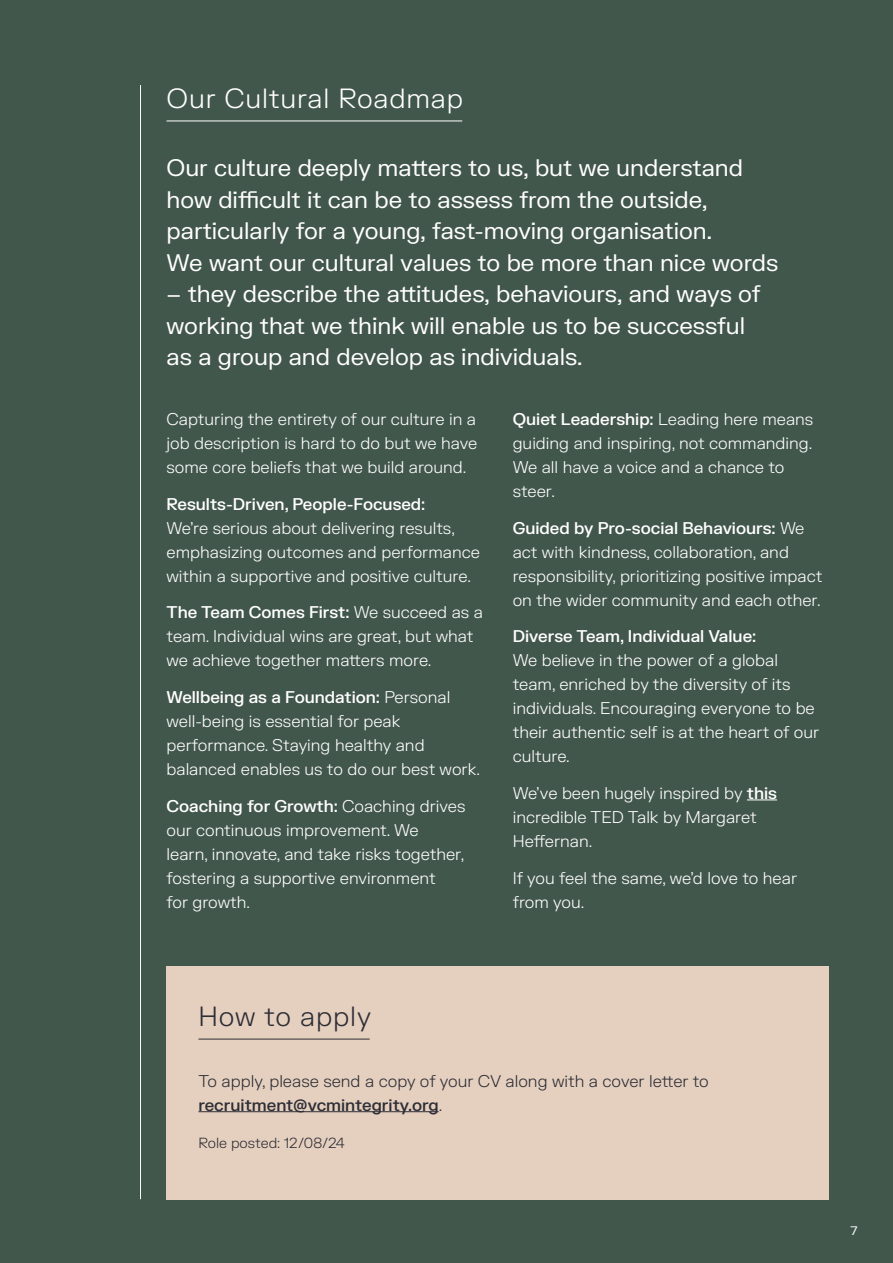
<style>
.page{position:relative;width:893px;height:1263px;background:#42574c}
.page>*{position:absolute;margin:0;border:0;box-sizing:border-box;transform-origin:0 0}
.t1{font:300 27px "FK Grotesk";letter-spacing:.03em;color:#fff}
.t2{font:300 27px "FK Grotesk";letter-spacing:.03em;color:#2e2e36}
.t3{font:23.25px/31.5px "FK Grotesk";color:#fff}
.t4{font:300 16.5px/24px "FK Grotesk";color:#fff}
.t5{font:300 16.5px/24px "FK Grotesk";color:#2e2e36}
.t6{font:500 16.5px "FK Grotesk";color:#fff}
.t7{font:300 14.25px "FK Grotesk";color:#2e2e36}
.t8{font:12px "FK Grotesk";color:#fff}
.s1{font-weight:500}
</style>
<div class="page">
<div style="left:167px;top:966px;width:662px;height:233px;background:#e5d0bf"></div>
<hr style="left:140px;top:85px;width:1px;height:1114px;background:#fff">
<hr style="left:167px;top:121px;width:295px;height:1px;background:#fff">
<hr style="left:747px;top:800px;width:30px;height:1px;background:#fff">
<hr style="left:198px;top:1039px;width:172px;height:1px;background:#2e2e36">
<hr style="left:198px;top:1111px;width:241px;height:1px;background:#2e2e36">
<h1 class="t1" style="left:167px;top:79px;width:298px">Our Cultural Roadmap</h1>
<h2 class="t3" style="left:167px;top:151px;width:613px">Our culture deeply matters to us, but we understand how difficult it can be to assess from the outside, particularly for a young, fast-moving organisation.<br>We want our cultural values to be more than nice words</h2>
<h2 class="t3" style="left:167px;top:277px;width:595px">– they describe the attitudes, behaviours, and ways of working that we think will enable us to be successful as a group and develop as individuals.</h2>
<p class="t4" style="left:167px;top:406px;width:312px;text-align:justify">Capturing the entirety of our culture in a job description is hard to do but we have some core beliefs that we build around.</p>
<p class="t6" style="left:167px;top:491px;width:260px">Results-Driven, People-Focused:</p>
<p class="t4" style="left:167px;top:515px;width:315px">We’re serious about delivering results, emphasizing outcomes and performance within a supportive and positive culture.</p>
<p class="t4" style="left:167px;top:600px;width:318px"><span class="s1">The Team Comes First:</span> We succeed as a team. Individual wins are great, but what we achieve together matters more.</p>
<p class="t4" style="left:167px;top:684px;width:315px"><span class="s1">Wellbeing as a Foundation:</span> Personal well-being is essential for peak performance. Staying healthy and balanced enables us to do our best work.</p>
<p class="t4" style="left:167px;top:793px;width:300px"><span class="s1">Coaching for Growth:</span> Coaching drives our continuous improvement. We<br>learn, innovate, and take risks together, fostering a supportive environment<br>for growth.</p>
<p class="t4" style="left:513px;top:406px;width:302px"><span class="s1">Quiet Leadership:</span> Leading here means guiding and inspiring, not commanding.<br>We all have a voice and a chance to steer.</p>
<p class="t4" style="left:513px;top:515px;width:311px"><span class="s1">Guided by Pro-social Behaviours:</span> We act with kindness, collaboration, and responsibility, prioritizing positive impact on the wider community and each other.</p>
<p class="t6" style="left:513px;top:624px;width:245px">Diverse Team, Individual Value:</p>
<p class="t4" style="left:513px;top:648px;width:308px">We believe in the power of a global team, enriched by the diversity of its individuals. Encouraging everyone to be their authentic self is at the heart of our culture.</p>
<p class="t4" style="left:513px;top:780px;width:266px">We’ve been hugely inspired by <span class="s1">this </span>incredible TED Talk by Margaret<br>Heffernan.</p>
<p class="t4" style="left:513px;top:865px;width:286px">If you feel the same, we’d love to hear from you.</p>
<h1 class="t2" style="left:198px;top:997px;width:174px">How to apply</h1>
<p class="t5" style="left:198px;top:1068px;width:512px">To apply, please send a copy of your CV along with a cover letter to <span class="s1">recruitment@vcmintegrity.org</span>.</p>
<p class="t7" style="left:198px;top:1132px;width:148px">Role posted: 12/08/24</p>
<p class="t8" style="left:850px;top:1222px;width:8px">7</p>
</div>
